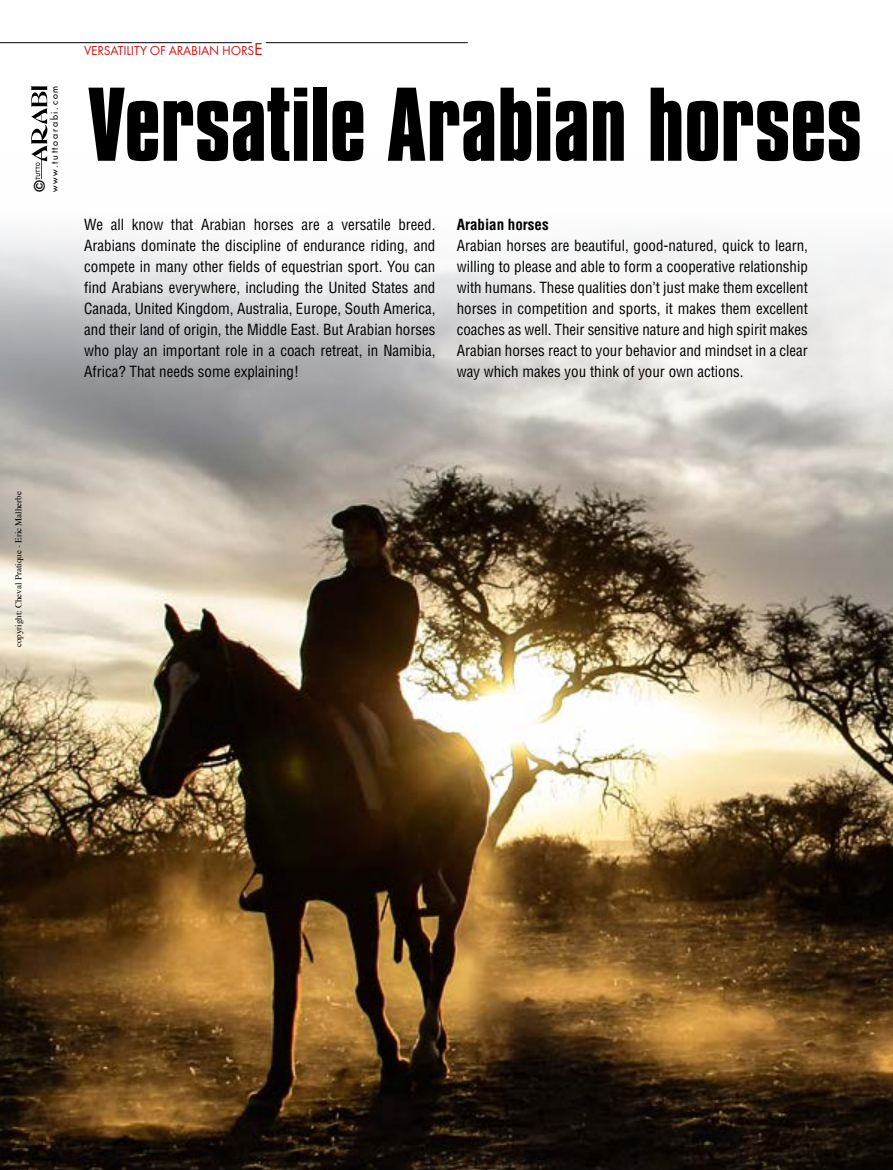
<style>
.page{position:relative;width:893px;height:1170px;background:#fff}
.page>*{position:absolute;margin:0;border:0;box-sizing:border-box;transform-origin:0 0}
.t1{font:700 90px "Compacta BT";color:#000}
.t2{font:condensed 15px/21px "Helvetica CE";color:#000;text-align:justify}
.t3{font:700 condensed 15px "Helvetica";color:#000}
.t4{font:900 extra-condensed 15px "Helvetica";color:#000}
.t5{font:13.5px "Futura T";letter-spacing:-.015em;color:#cb1717}
.t6{font:9px "Times";color:#000}
.t7{font:9px "Futura";letter-spacing:.195em;color:#000}
.s1{font-size:18px}
</style>
<div class="page">
<img style="left:0;top:151px;width:893px;height:1018px">
<hr style="left:266px;top:42px;width:202px;height:1px;background:#000">
<hr style="left:0;top:42px;width:252px;height:1px;background:#000">
<svg style="left:31px;top:86px;width:16px;height:93px"></svg>
<p class="t7" style="left:49px;top:192px;width:108px;rotate:-90deg">www.tuttoarabi.com</p>
<p class="t4" style="left:31px;top:192px;width:13px;rotate:-90deg">©</p>
<p class="t5" style="left:84px;top:43px;width:180px">VERSATILITY OF ARABIAN HORS<span class="s1">E</span></p>
<h1 class="t1" style="left:88px;top:70px;width:775px">Versatile Arabian horses</h1>
<p class="t2" style="left:84px;top:214px;width:353px">We all know that Arabian horses are a versatile breed.<br>Arabians dominate the discipline of endurance riding, and compete in many other fields of equestrian sport. You can find Arabians everywhere, including the United States and Canada, United Kingdom, Australia, Europe, South America, and their land of origin, the Middle East. But Arabian horses who play an important role in a coach retreat, in Namibia, Africa? That needs some explaining!</p>
<p class="t3" style="left:457px;top:215px;width:94px">Arabian horses</p>
<p class="t2" style="left:457px;top:235px;width:353px">Arabian horses are beautiful, good-natured, quick to learn, willing to please and able to form a cooperative relationship with humans. These qualities don’t just make them excellent horses in competition and sports, it makes them excellent coaches as well. Their sensitive nature and high spirit makes Arabian horses react to your behavior and mindset in a clear way which makes you think of your own actions.</p>
<p class="t6" style="left:10px;top:647px;width:158px;rotate:-90deg">copyright: Cheval Pratique - Eric Malherbe</p>
</div>
